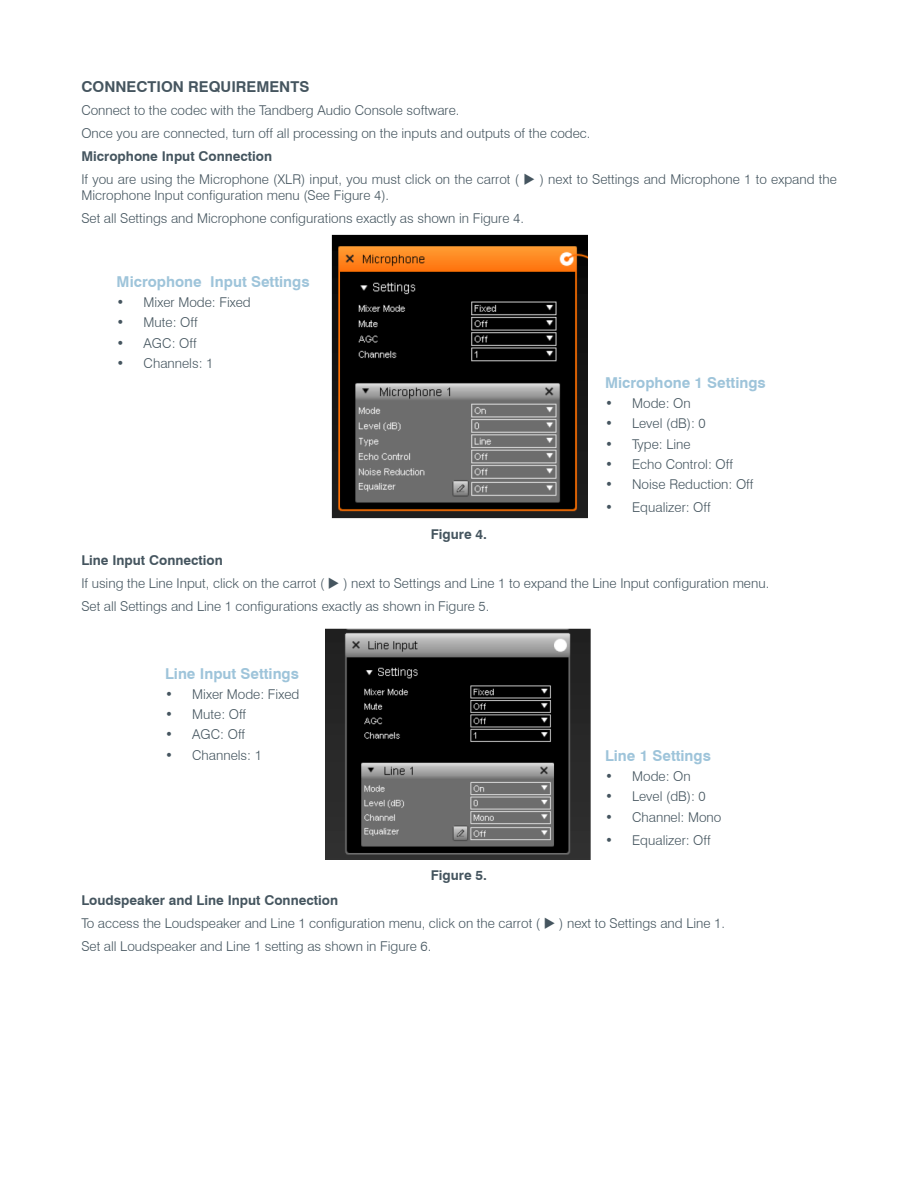
<style>
.page{position:relative;width:918px;height:1188px;background:#fff}
.page>*{position:absolute;margin:0;border:0;box-sizing:border-box;transform-origin:0 0}
.Header-Level_2__Blue{font:700 15px "Swiss 721 BT";color:#9ec4da}
.Body_Copy{font:700 15px "Swiss 721 BT";color:#45555f}
.BodyCopy{font:300 13.5px/16.2px "Swiss 721 BT";color:#45555f}
.BodyCopy-2{font:700 13.5px "Swiss 721 BT";color:#45555f}
</style>
<div class="page">
<img style="left:331px;top:234px;width:256px;height:285px">
<img style="left:325px;top:628px;width:266px;height:231px">
<p class="Body_Copy" style="left:81px;top:78px;width:230px">CONNECTION REQUIREMENTS</p>
<p class="BodyCopy" style="left:81px;top:102px;width:380px">Connect to the codec with the Tandberg Audio Console software.</p>
<p class="BodyCopy" style="left:81px;top:125px;width:511px">Once you are connected, turn off all processing on the inputs and outputs of the codec.</p>
<p class="BodyCopy-2" style="left:81px;top:148px;width:192px">Microphone Input Connection</p>
<p class="BodyCopy" style="left:81px;top:171px;width:757px">If you are using the Microphone (XLR) input, you must click on the carrot ( ◆ ) next to Settings and Microphone 1 to expand the<br>Microphone Input configuration menu (See Figure 4).</p>
<p class="BodyCopy" style="left:81px;top:210px;width:444px">Set all Settings and Microphone configurations exactly as shown in Figure 4.</p>
<p class="Header-Level_2__Blue" style="left:117px;top:272px;width:194px">Microphone Input Settings</p>
<p class="BodyCopy" style="left:117px;top:294px;width:136px">• Mixer Mode: Fixed</p>
<p class="BodyCopy" style="left:117px;top:314px;width:83px">• Mute: Off</p>
<p class="BodyCopy" style="left:117px;top:335px;width:81px">• AGC: Off</p>
<p class="BodyCopy" style="left:117px;top:355px;width:98px">• Channels: 1</p>
<p class="BodyCopy-2" style="left:431px;top:526px;width:58px">Figure 4.</p>
<p class="Header-Level_2__Blue" style="left:605px;top:373px;width:162px">Microphone 1 Settings</p>
<p class="BodyCopy" style="left:605px;top:395px;width:87px">• Mode: On</p>
<p class="BodyCopy" style="left:605px;top:415px;width:102px">• Level (dB): 0</p>
<p class="BodyCopy" style="left:605px;top:436px;width:87px">• Type: Line</p>
<p class="BodyCopy" style="left:605px;top:456px;width:129px">• Echo Control: Off</p>
<p class="BodyCopy" style="left:605px;top:476px;width:150px">• Noise Reduction: Off</p>
<p class="BodyCopy" style="left:605px;top:499px;width:107px">• Equalizer: Off</p>
<p class="BodyCopy-2" style="left:81px;top:552px;width:143px">Line Input Connection</p>
<p class="BodyCopy" style="left:81px;top:575px;width:689px">If using the Line Input, click on the carrot ( ◆ ) next to Settings and Line 1 to expand the Line Input configuration menu.</p>
<p class="BodyCopy" style="left:81px;top:598px;width:410px">Set all Settings and Line 1 configurations exactly as shown in Figure 5.</p>
<p class="Header-Level_2__Blue" style="left:165px;top:664px;width:135px">Line Input Settings</p>
<p class="BodyCopy" style="left:165px;top:686px;width:136px">• Mixer Mode: Fixed</p>
<p class="BodyCopy" style="left:165px;top:706px;width:83px">• Mute: Off</p>
<p class="BodyCopy" style="left:165px;top:726px;width:81px">• AGC: Off</p>
<p class="BodyCopy" style="left:165px;top:747px;width:98px">• Channels: 1</p>
<p class="Header-Level_2__Blue" style="left:605px;top:746px;width:107px">Line 1 Settings</p>
<p class="BodyCopy" style="left:605px;top:768px;width:87px">• Mode: On</p>
<p class="BodyCopy" style="left:605px;top:788px;width:102px">• Level (dB): 0</p>
<p class="BodyCopy" style="left:605px;top:809px;width:118px">• Channel: Mono</p>
<p class="BodyCopy" style="left:605px;top:832px;width:107px">• Equalizer: Off</p>
<p class="BodyCopy-2" style="left:431px;top:867px;width:58px">Figure 5.</p>
<p class="BodyCopy-2" style="left:81px;top:892px;width:258px">Loudspeaker and Line Input Connection</p>
<p class="BodyCopy" style="left:81px;top:915px;width:645px">To access the Loudspeaker and Line 1 configuration menu, click on the carrot ( ◆ ) next to Settings and Line 1.</p>
<p class="BodyCopy" style="left:81px;top:938px;width:352px">Set all Loudspeaker and Line 1 setting as shown in Figure 6.</p>
</div>
